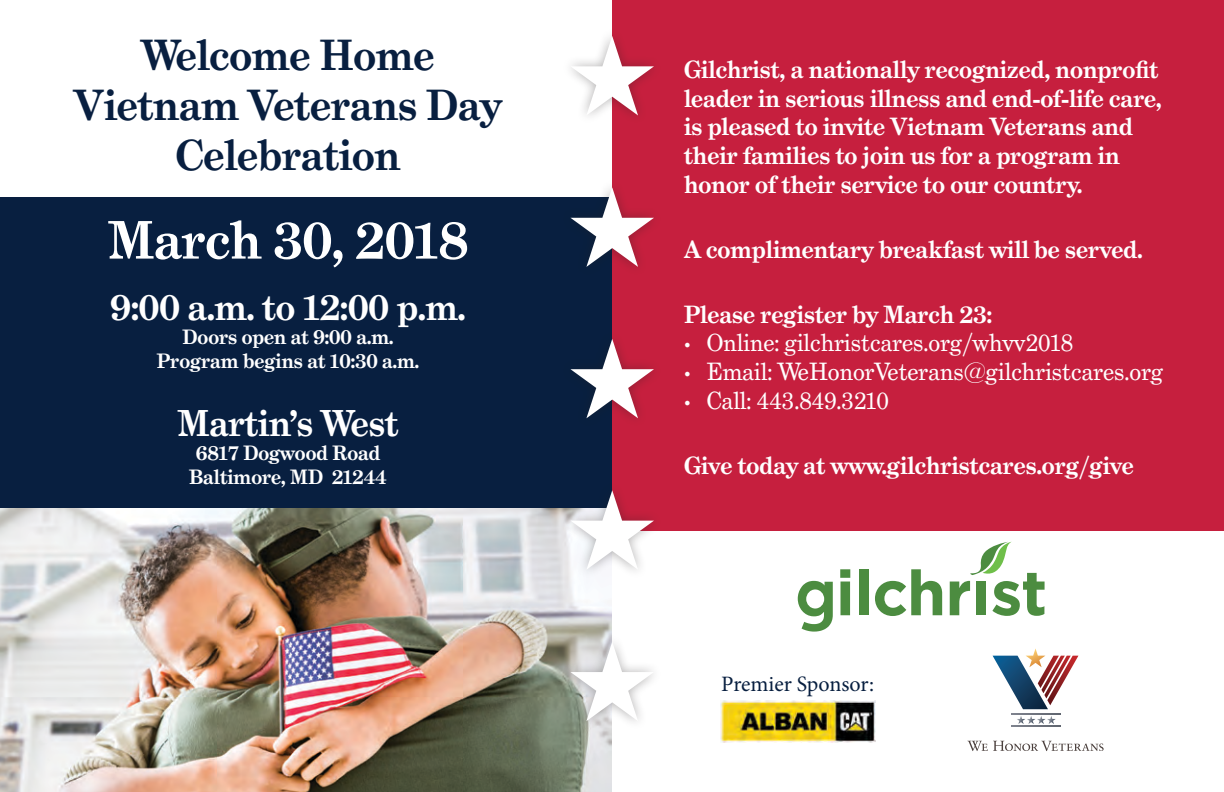
<style>
.page{position:relative;width:1224px;height:792px;background:#fff}
.page>*{position:absolute;margin:0;border:0;box-sizing:border-box;transform-origin:0 0}
.t1{font:700 52px "Grad";color:#fff}
.t2{font:700 42px/50.4px "Grad";color:#081f40;text-align:center}
.t3{font:700 36px "Grad";color:#fff}
.t4{font:700 24px/28.8px "Grad";color:#fff}
.t5{font:24px "Grad";color:#fff}
.t6{font:22px "Minion Pro";letter-spacing:-.005em;color:#081f40}
.t7{font:700 20px/24px "Grad";color:#fff;text-align:center}
</style>
<div class="page">
<div style="left:612px;top:0;width:612px;height:530px;background:#c61f3e"></div>
<svg style="left:993px;top:648px;width:85px;height:61px"></svg>
<svg style="left:1011px;top:714px;width:50px;height:1px"></svg>
<svg style="left:1011px;top:726px;width:50px;height:1px"></svg>
<svg style="left:967px;top:741px;width:137px;height:10px"></svg>
<svg style="left:1017px;top:716px;width:39px;height:8px"></svg>
<div style="left:0;top:197px;width:612px;height:311px;background:#081f40"></div>
<img style="left:0;top:508px;width:612px;height:284px">
<div style="left:562px;top:27px;width:101px;height:98px;background:#231f20;opacity:.35"></div>
<svg style="left:570px;top:36px;width:84px;height:79px"></svg>
<div style="left:562px;top:633px;width:101px;height:98px;background:#231f20;opacity:.35"></div>
<svg style="left:570px;top:642px;width:84px;height:79px"></svg>
<div style="left:562px;top:481px;width:101px;height:98px;background:#231f20;opacity:.35"></div>
<svg style="left:570px;top:490px;width:84px;height:80px"></svg>
<div style="left:562px;top:178px;width:101px;height:98px;background:#231f20;opacity:.35"></div>
<svg style="left:570px;top:187px;width:84px;height:80px"></svg>
<div style="left:562px;top:330px;width:101px;height:98px;background:#231f20;opacity:.35"></div>
<svg style="left:570px;top:339px;width:84px;height:79px"></svg>
<svg style="left:840px;top:569px;width:10px;height:46px"></svg>
<div style="left:860px;top:569px;width:9px;height:46px;background:#4c8c40"></div>
<svg style="left:875px;top:569px;width:67px;height:47px"></svg>
<svg style="left:950px;top:542px;width:95px;height:74px"></svg>
<svg style="left:798px;top:581px;width:35px;height:51px"></svg>
<img style="left:720px;top:700px;width:156px;height:43px">
<h2 class="t2" style="left:74px;top:30px;width:429px">Welcome Home<br>Vietnam Veterans Day<br>Celebration</h2>
<h1 class="t1" style="left:108px;top:207px;width:362px">March 30, 2018</h1>
<h3 class="t3" style="left:111px;top:284px;width:356px">9:00 a.m. to 12:00 p.m.</h3>
<p class="t7" style="left:157px;top:325px;width:264px">Doors open at 9:00 a.m.<br>Program begins at 10:30 a.m.</p>
<h3 class="t3" style="left:177px;top:401px;width:223px">Martin’s West</h3>
<p class="t7" style="left:189px;top:441px;width:199px">6817 Dogwood Road<br>Baltimore, MD 21244</p>
<p class="t4" style="left:684px;top:55px;width:479px">Gilchrist, a nationally recognized, nonprofit leader in serious illness and end-of-life care, is pleased to invite Vietnam Veterans and their families to join us for a program in honor of their service to our country.</p>
<p class="t4" style="left:684px;top:235px;width:460px">A complimentary breakfast will be served.</p>
<p class="t4" style="left:684px;top:300px;width:310px">Please register by March 23:</p>
<p class="t5" style="left:684px;top:328px;width:391px">• Online: gilchristcares.org/whvv2018</p>
<p class="t5" style="left:684px;top:357px;width:481px">• Email: WeHonorVeterans@gilchristcares.org</p>
<p class="t5" style="left:684px;top:386px;width:207px">• Call: 443.849.3210</p>
<p class="t4" style="left:684px;top:451px;width:451px">Give today at www.gilchristcares.org/give</p>
<p class="t6" style="left:721px;top:670px;width:155px">Premier Sponsor:</p>
</div>
